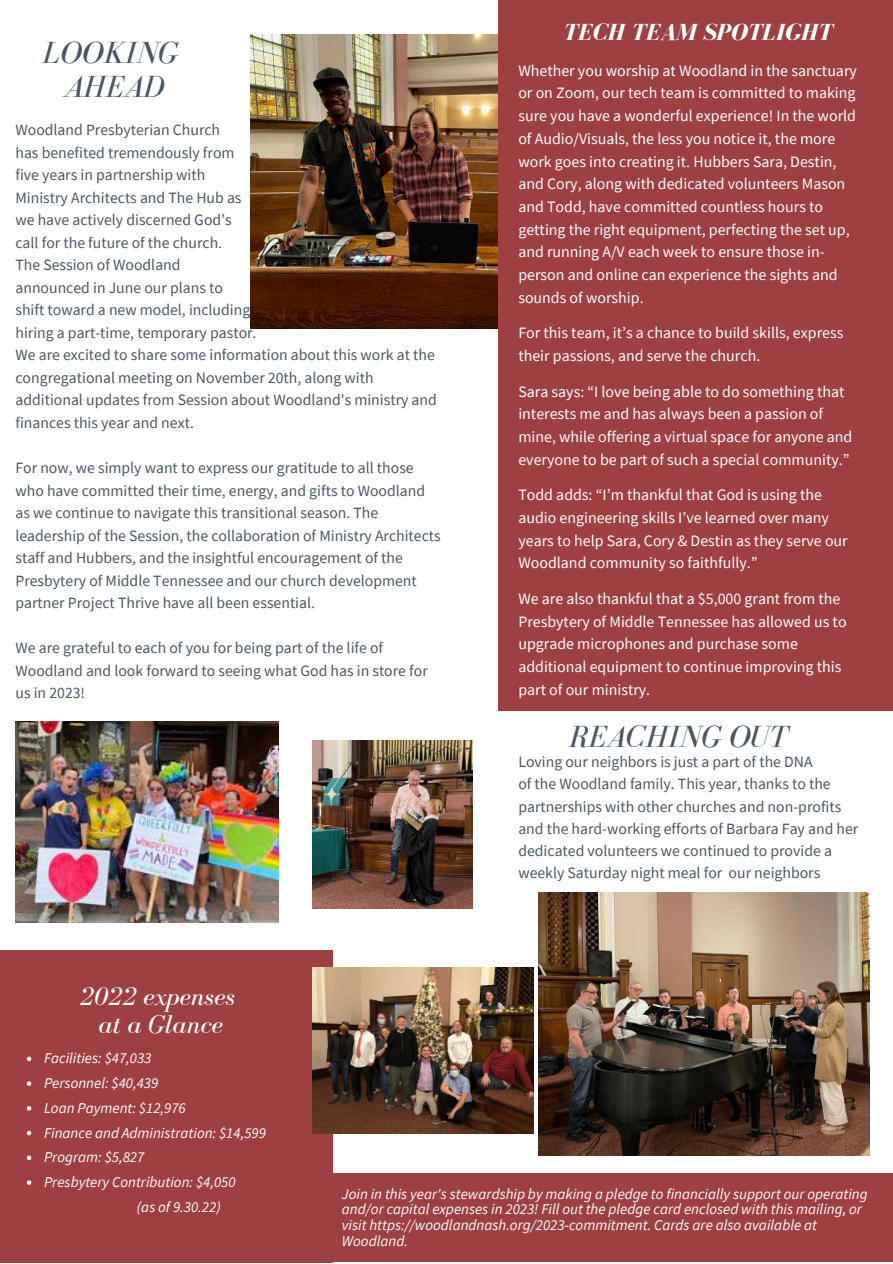
<style>
.page{position:relative;width:893px;height:1264px;background:#fff}
.page>*{position:absolute;margin:0;border:0;box-sizing:border-box;transform-origin:0 0}
.t1{font:italic 31.5px/33.8px "Bodoni FLF";color:#495664;text-align:center}
.t2{font:italic 26.4px/28px "Bodoni FLF";color:#fff;text-align:center}
.t3{font:italic 700 24px "Bodoni FLF";color:#fff}
.t4{font:15.9px/22.6px "Source Sans Pro";color:#fff}
.t5{font:15.75px/22.5px "Source Sans Pro";color:#495664}
.t6{font:italic 15px/15.8px "Source Sans Pro";color:#fff}
</style>
<div class="page">
<img style="left:251px;top:35px;width:247px;height:293px">
<div style="left:498px;top:0;width:394px;height:711px;background:#9e3f41"></div>
<div style="left:0;top:950px;width:333px;height:312px;background:#9e3f41"></div>
<div style="left:247px;top:1173px;width:645px;height:88px;background:#9e3f41"></div>
<img style="left:15px;top:721px;width:264px;height:201px">
<img style="left:312px;top:967px;width:221px;height:166px">
<img style="left:312px;top:740px;width:161px;height:168px">
<img style="left:538px;top:892px;width:331px;height:263px">
<svg style="left:27px;top:1056px;width:4px;height:5px"></svg>
<svg style="left:27px;top:1081px;width:4px;height:4px"></svg>
<svg style="left:27px;top:1106px;width:4px;height:4px"></svg>
<svg style="left:27px;top:1130px;width:4px;height:5px"></svg>
<svg style="left:27px;top:1155px;width:4px;height:5px"></svg>
<svg style="left:27px;top:1180px;width:4px;height:4px"></svg>
<h1 class="t1" style="left:43px;top:36px;width:137px">LOOKING<br>AHEAD</h1>
<p class="t5" style="left:15px;top:118px;width:423px">Woodland Presbyterian Church<br>has benefited tremendously from<br>five years in partnership with<br>Ministry Architects and The Hub as<br>we have actively discerned God’s<br>call for the future of the church.<br>The Session of Woodland<br>announced in June our plans to<br>shift toward a new model, including<br>hiring a part-time, temporary pastor.<br>We are excited to share some information about this work at the congregational meeting on November 20th, along with additional updates from Session about Woodland's ministry and finances this year and next.</p>
<p class="t5" style="left:15px;top:456px;width:427px">For now, we simply want to express our gratitude to all those who have committed their time, energy, and gifts to Woodland as we continue to navigate this transitional season. The leadership of the Session, the collaboration of Ministry Architects staff and Hubbers, and the insightful encouragement of the Presbytery of Middle Tennessee and our church development partner Project Thrive have all been essential.</p>
<p class="t5" style="left:15px;top:636px;width:414px">We are grateful to each of you for being part of the life of<br>Woodland and look forward to seeing what God has in store for us in 2023!</p>
<h2 class="t2" style="left:79px;top:981px;width:157px">2022 expenses at a Glance</h2>
<h3 class="t3" style="left:562px;top:19px;width:271px">TECH TEAM SPOTLIGHT</h3>
<p class="t4" style="left:518px;top:59px;width:340px">Whether you worship at Woodland in the sanctuary or on Zoom, our tech team is committed to making sure you have a wonderful experience! In the world of Audio/Visuals, the less you notice it, the more work goes into creating it. Hubbers Sara, Destin, and Cory, along with dedicated volunteers Mason and Todd, have committed countless hours to getting the right equipment, perfecting the set up, and running A/V each week to ensure those in&shy;person and online can experience the sights and sounds of worship.</p>
<p class="t4" style="left:518px;top:321px;width:326px">For this team, it’s a chance to build skills, express their passions, and serve the church.</p>
<p class="t4" style="left:518px;top:379px;width:335px">Sara says: “I love being able to do something that interests me and has always been a passion of mine, while offering a virtual space for anyone and everyone to be part of such a special community.”</p>
<p class="t4" style="left:518px;top:483px;width:331px">Todd adds: “I’m thankful that God is using the audio engineering skills I’ve learned over many years to help Sara, Cory &amp; Destin as they serve our Woodland community so faithfully.”</p>
<p class="t4" style="left:518px;top:587px;width:330px">We are also thankful that a $5,000 grant from the Presbytery of Middle Tennessee has allowed us to upgrade microphones and purchase some additional equipment to continue improving this part of our ministry.</p>
<h1 class="t1" style="left:568px;top:719px;width:221px">REACHING OUT</h1>
<p class="t5" style="left:518px;top:750px;width:341px">Loving our neighbors is just a part of the DNA<br>of the Woodland family. This year, thanks to the partnerships with other churches and non-profits and the hard-working efforts of Barbara Fay and her dedicated volunteers we continued to provide a weekly Saturday night meal for our neighbors</p>
<p class="t6" style="left:44px;top:1050px;width:109px">Facilities: $47,033</p>
<p class="t6" style="left:44px;top:1074px;width:116px">Personnel: $40,439</p>
<p class="t6" style="left:44px;top:1099px;width:143px">Loan Payment: $12,976</p>
<p class="t6" style="left:44px;top:1124px;width:223px">Finance and Administration: $14,599</p>
<p class="t6" style="left:44px;top:1149px;width:102px">Program: $5,827</p>
<p class="t6" style="left:44px;top:1173px;width:193px">Presbytery Contribution: $4,050</p>
<p class="t6" style="left:137px;top:1198px;width:85px">(as of 9.30.22)</p>
<p class="t6" style="left:342px;top:1185px;width:527px">Join in this year's stewardship by making a pledge to financially support our operating and/or capital expenses in 2023! Fill out the pledge card enclosed with this mailing, or visit https://woodlandnash.org/2023-commitment. Cards are also available at Woodland.</p>
</div>
